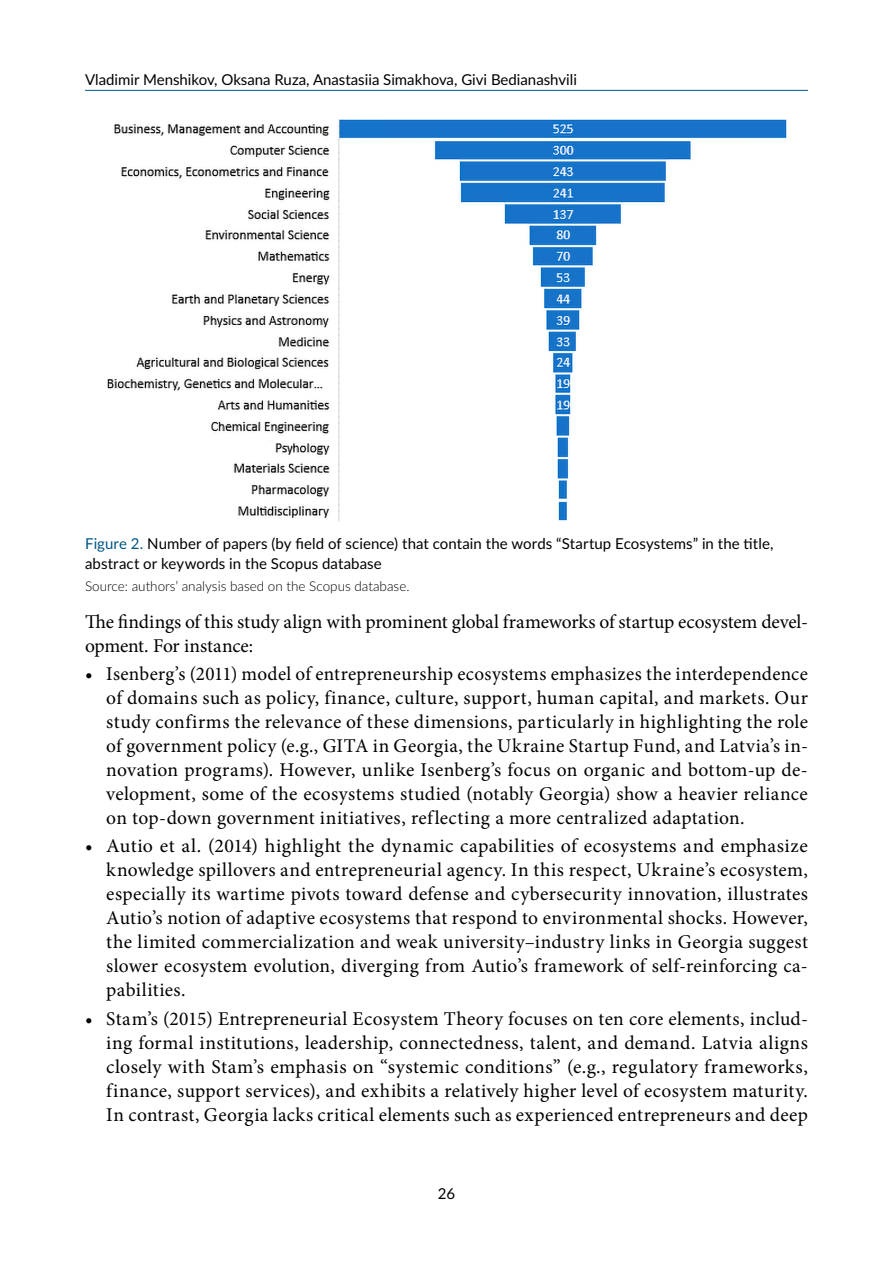
<style>
.page{position:relative;width:893px;height:1263px;background:#fff}
.page>*{position:absolute;margin:0;border:0;box-sizing:border-box;transform-origin:0 0}
.txt{font:19.5px/24px "Minion Pro";letter-spacing:.01em;color:#000;text-align:justify}
.Rysunek_H{font:15px/19.5px "Lato";color:#000}
.Source{font:300 13.5px "Lato";color:#000}
.s1{color:#005686}
</style>
<div class="page">
<hr style="left:85px;top:90px;width:723px;height:1px;background:#005686">
<img style="left:107px;top:119px;width:680px;height:402px">
<p class="Rysunek_H" style="left:85px;top:69px;width:493px">Vladimir Menshikov, Oksana Ruza, Anastasiia Simakhova, Givi Bedianashvili</p>
<p class="Rysunek_H" style="left:85px;top:533px;width:690px"><span class="s1">Figure 2.</span> Number of papers (by field of science) that contain the words “Startup Ecosystems” in the title, abstract or keywords in the Scopus database</p>
<p class="Source" style="left:85px;top:577px;width:326px">Source: authors’ analysis based on the Scopus database.</p>
<p class="txt" style="left:85px;top:610px;width:724px">The findings of this study align with prominent global frameworks of startup ecosystem devel&shy;opment. For instance:</p>
<p class="txt" style="left:106px;top:662px;width:703px;text-indent:-21px">• Isenberg’s (2011) model of entrepreneurship ecosystems emphasizes the interdependence of domains such as policy, finance, culture, support, human capital, and markets. Our study confirms the relevance of these dimensions, particularly in highlighting the role of government policy (e.g., GITA in Georgia, the Ukraine Startup Fund, and Latvia’s in&shy;novation programs). However, unlike Isenberg’s focus on organic and bottom-up de&shy;velopment, some of the ecosystems studied (notably Georgia) show a heavier reliance on top-down government initiatives, reflecting a more centralized adaptation.</p>
<p class="txt" style="left:106px;top:834px;width:703px;text-indent:-21px">• Autio et al. (2014) highlight the dynamic capabilities of ecosystems and emphasize knowledge spillovers and entrepreneurial agency. In this respect, Ukraine’s ecosystem, especially its wartime pivots toward defense and cybersecurity innovation, illustrates Autio’s notion of adaptive ecosystems that respond to environmental shocks. However, the limited commercialization and weak university–industry links in Georgia suggest slower ecosystem evolution, diverging from Autio’s framework of self-reinforcing ca&shy;pabilities.</p>
<p class="txt" style="left:106px;top:1006px;width:703px;text-indent:-21px">• Stam’s (2015) Entrepreneurial Ecosystem Theory focuses on ten core elements, includ&shy;ing formal institutions, leadership, connectedness, talent, and demand. Latvia aligns closely with Stam’s emphasis on “systemic conditions” (e.g., regulatory frameworks, finance, support services), and exhibits a relatively higher level of ecosystem maturity.<br>In contrast, Georgia lacks critical elements such as experienced entrepreneurs and deep</p>
<p class="Rysunek_H" style="left:438px;top:1183px;width:19px">26</p>
</div>
